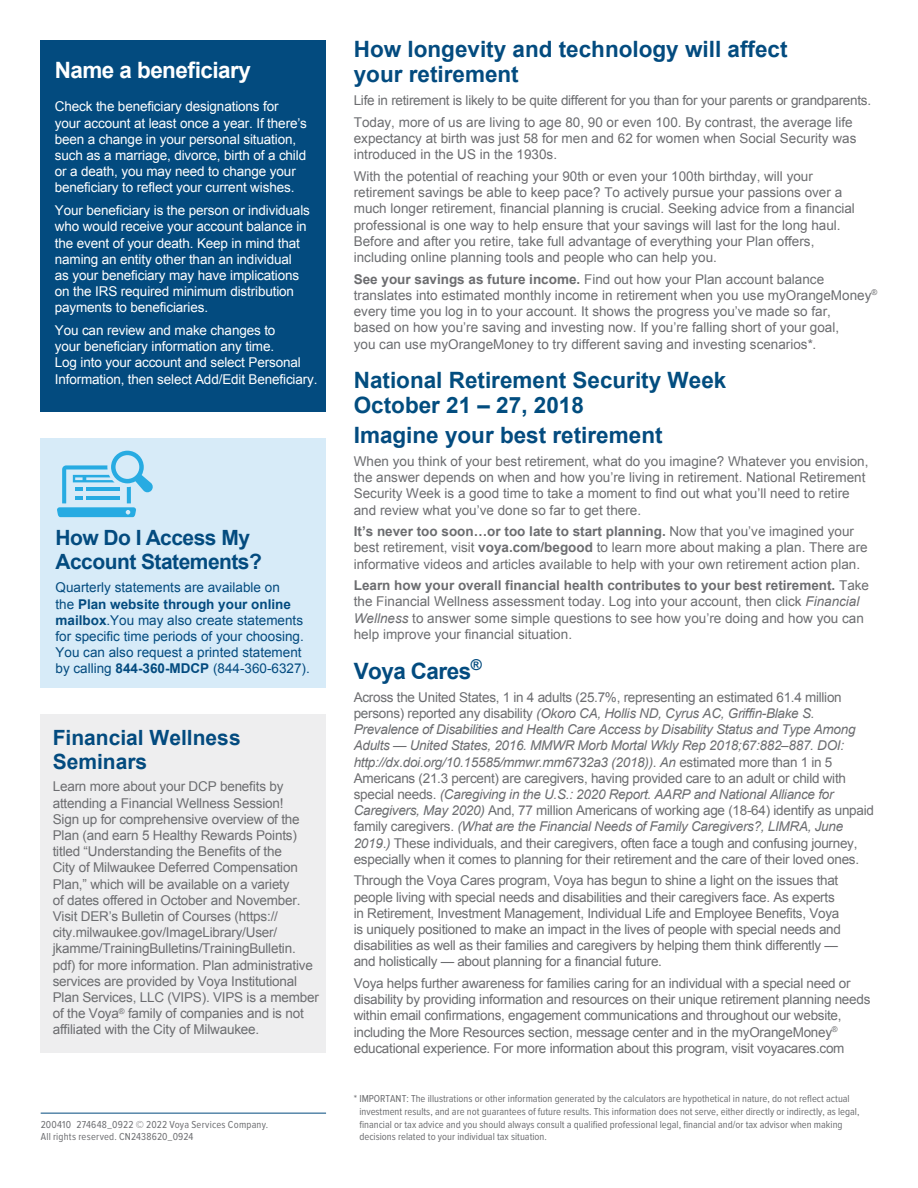
<style>
.page{position:relative;width:918px;height:1188px;background:#fff}
.page>*{position:absolute;margin:0;border:0;box-sizing:border-box;transform-origin:0 0}
.t1{font:700 22.5px/25.5px "Arial";color:#034b7f}
.t2{font:700 22.5px/25.5px "Arial";color:#024d7f}
.t3{font:700 22.5px "Arial";letter-spacing:-.025em;color:#fff}
.t4{font:700 22.5px "Arial";letter-spacing:-.025em;color:#034b7f}
.t5{font:700 21px/24px "Arial";letter-spacing:-.025em;color:#034b7f}
.t6{font:700 21px/24px "Arial";color:#034b7f}
.t7{font:13.5px/16.2px "Arial";letter-spacing:-.015em;color:#6c6d70}
.t8{font:13.5px/16.2px "Arial";letter-spacing:-.01em;color:#fff}
.t9{font:13.5px/16.2px "Arial";color:#034b7f}
.t10{font:10.5px/12.6px "Proxima Nova Cond";color:#6c6d70}
.t11{font:10.5px/12.6px "Proxima Nova Cond";letter-spacing:.02em;color:#6c6d70}
.s1{font-weight:700}
.s2{font-style:italic}
</style>
<div class="page">
<hr style="left:41px;top:1113px;width:285px;height:1px;background:#034b7f">
<div style="left:40px;top:40px;width:286px;height:372px;background:#034b7f"></div>
<div style="left:40px;top:438px;width:286px;height:250px;background:#d7ebf8"></div>
<svg style="left:57px;top:451px;width:96px;height:66px"></svg>
<div style="left:40px;top:715px;width:286px;height:338px;background:#eeeeef"></div>
<h1 class="t3" style="left:55px;top:55px;width:198px">Name a beneficiary</h1>
<p class="t8" style="left:55px;top:99px;width:254px">Check the beneficiary designations for your account at least once a year. If there’s been a change in your personal situation, such as a marriage, divorce, birth of a child or a death, you may need to change your beneficiary to reflect your current wishes.</p>
<p class="t8" style="left:55px;top:202px;width:257px">Your beneficiary is the person or individuals who would receive your account balance in the event of your death. Keep in mind that naming an entity other than an individual<br>as your beneficiary may have implications on the IRS required minimum distribution payments to beneficiaries.</p>
<p class="t8" style="left:55px;top:322px;width:264px">You can review and make changes to<br>your beneficiary information any time.<br>Log into your account and select Personal Information, then select Add/Edit Beneficiary.</p>
<h2 class="t5" style="left:56px;top:527px;width:208px">How Do I Access My<br>Account Statements?</h2>
<p class="t9" style="left:56px;top:580px;width:256px">Quarterly statements are available on<br>the <span class="s1">Plan website through your online mailbox</span>.You may also create statements for specific time periods of your choosing.<br>You can also request a printed statement by calling <span class="s1">844-360-MDCP</span> (844-360-6327).</p>
<h2 class="t6" style="left:53px;top:727px;width:189px">Financial Wellness<br>Seminars</h2>
<p class="t7" style="left:53px;top:779px;width:268px">Learn more about your DCP benefits by attending a Financial Wellness Session!<br>Sign up for comprehensive overview of the Plan (and earn 5 Healthy Rewards Points) titled “Understanding the Benefits of the<br>City of Milwaukee Deferred Compensation Plan,” which will be available on a variety<br>of dates offered in October and November.<br>Visit DER’s Bulletin of Courses (https:// city.milwaukee.gov/ImageLibrary/User/ jkamme/TrainingBulletins/TrainingBulletin. pdf) for more information. Plan administrative services are provided by Voya Institutional Plan Services, LLC (VIPS). VIPS is a member of the Voya<sup>®</sup> family of companies and is not affiliated with the City of Milwaukee.</p>
<p class="t11" style="left:41px;top:1118px;width:229px">200410 274648_0922 © 2022 Voya Services Company.<br>All rights reserved. CN2438620_0924</p>
<h1 class="t1" style="left:354px;top:37px;width:435px">How longevity and technology will affect your retirement</h1>
<p class="t7" style="left:354px;top:90px;width:519px;line-height:21.6px">Life in retirement is likely to be quite different for you than for your parents or grandparents.<br>Today, more of us are living to age 80, 90 or even 100. By contrast, the average life</p>
<p class="t7" style="left:354px;top:130px;width:504px">expectancy at birth was just 58 for men and 62 for women when Social Security was introduced in the US in the 1930s.</p>
<p class="t7" style="left:354px;top:168px;width:503px">With the potential of reaching your 90th or even your 100th birthday, will your retirement savings be able to keep pace? To actively pursue your passions over a much longer retirement, financial planning is crucial. Seeking advice from a financial professional is one way to help ensure that your savings will last for the long haul.<br>Before and after you retire, take full advantage of everything your Plan offers, including online planning tools and people who can help you.</p>
<p class="t7" style="left:354px;top:271px;width:525px"><span class="s1">See your savings as future income.</span> Find out how your Plan account balance translates into estimated monthly income in retirement when you use myOrangeMoney<sup>® </sup>every time you log in to your account. It shows the progress you’ve made so far,<br>based on how you’re saving and investing now. If you’re falling short of your goal,<br>you can use myOrangeMoney to try different saving and investing scenarios*.</p>
<h1 class="t2" style="left:354px;top:368px;width:374px">National Retirement Security Week<br>October 21 – 27, 2018</h1>
<h1 class="t1" style="left:354px;top:423px;width:310px">Imagine your best retirement</h1>
<p class="t7" style="left:354px;top:453px;width:516px">When you think of your best retirement, what do you imagine? Whatever you envision, the answer depends on when and how you’re living in retirement. National Retirement Security Week is a good time to take a moment to find out what you’ll need to retire and review what you’ve done so far to get there.</p>
<p class="t7" style="left:354px;top:524px;width:515px"><span class="s1">It’s never too soon…or too late to start planning.</span> Now that you’ve imagined your best retirement, visit <span class="s1">voya.com/begood</span> to learn more about making a plan. There are informative videos and articles available to help with your own retirement action plan.</p>
<p class="t7" style="left:354px;top:578px;width:517px"><span class="s1">Learn how your overall financial health contributes to your best retirement.</span> Take the Financial Wellness assessment today. Log into your account, then click <span class="s2">Financial Wellness</span> to answer some simple questions to see how you’re doing and how you can help improve your financial situation.</p>
<h1 class="t4" style="left:354px;top:656px;width:130px">Voya Cares<sup>®</sup></h1>
<p class="t7" style="left:354px;top:689px;width:522px">Across the United States, 1 in 4 adults (25.7%, representing an estimated 61.4 million persons) reported any disability <span class="s2">(Okoro CA, Hollis ND, Cyrus AC, Griffin-Blake S.<br>Prevalence of Disabilities and Health Care Access by Disability Status and Type Among Adults — United States, 2016. MMWR Morb Mortal Wkly Rep 2018;67:882–887. DOI: http://dx.doi.org/10.15585/mmwr.mm6732a3 (2018))</span>. <span class="s2">An</span> estimated more than 1 in 5<br>Americans (21.3 percent) are caregivers, having provided care to an adult or child with special needs. <span class="s2">(Caregiving in the U.S.: 2020 Report. AARP and National Alliance for Caregivers, May 2020)</span> And, 77 million Americans of working age (18-64) identify as unpaid family caregivers. <span class="s2">(What are the Financial Needs of Family Caregivers?, LIMRA, June 2019</span>.<span class="s2">)</span> These individuals, and their caregivers, often face a tough and confusing journey, especially when it comes to planning for their retirement and the care of their loved ones.</p>
<p class="t7" style="left:354px;top:873px;width:489px">Through the Voya Cares program, Voya has begun to shine a light on the issues that people living with special needs and disabilities and their caregivers face. As experts in Retirement, Investment Management, Individual Life and Employee Benefits, Voya is uniquely positioned to make an impact in the lives of people with special needs and disabilities as well as their families and caregivers by helping them think differently — and holistically — about planning for a financial future.</p>
<p class="t7" style="left:354px;top:975px;width:518px">Voya helps further awareness for families caring for an individual with a special need or disability by providing information and resources on their unique retirement planning needs within email confirmations, engagement communications and throughout our website, including the More Resources section, message center and in the myOrangeMoney<sup>® </sup>educational experience. For more information about this program, visit voyacares.com</p>
<p class="t10" style="left:359px;top:1093px;width:502px;text-indent:-6px">* IMPORTANT: The illustrations or other information generated by the calculators are hypothetical in nature, do not reflect actual investment results, and are not guarantees of future results. This information does not serve, either directly or indirectly, as legal, financial or tax advice and you should always consult a qualified professional legal, financial and/or tax advisor when making decisions related to your individual tax situation.</p>
</div>
